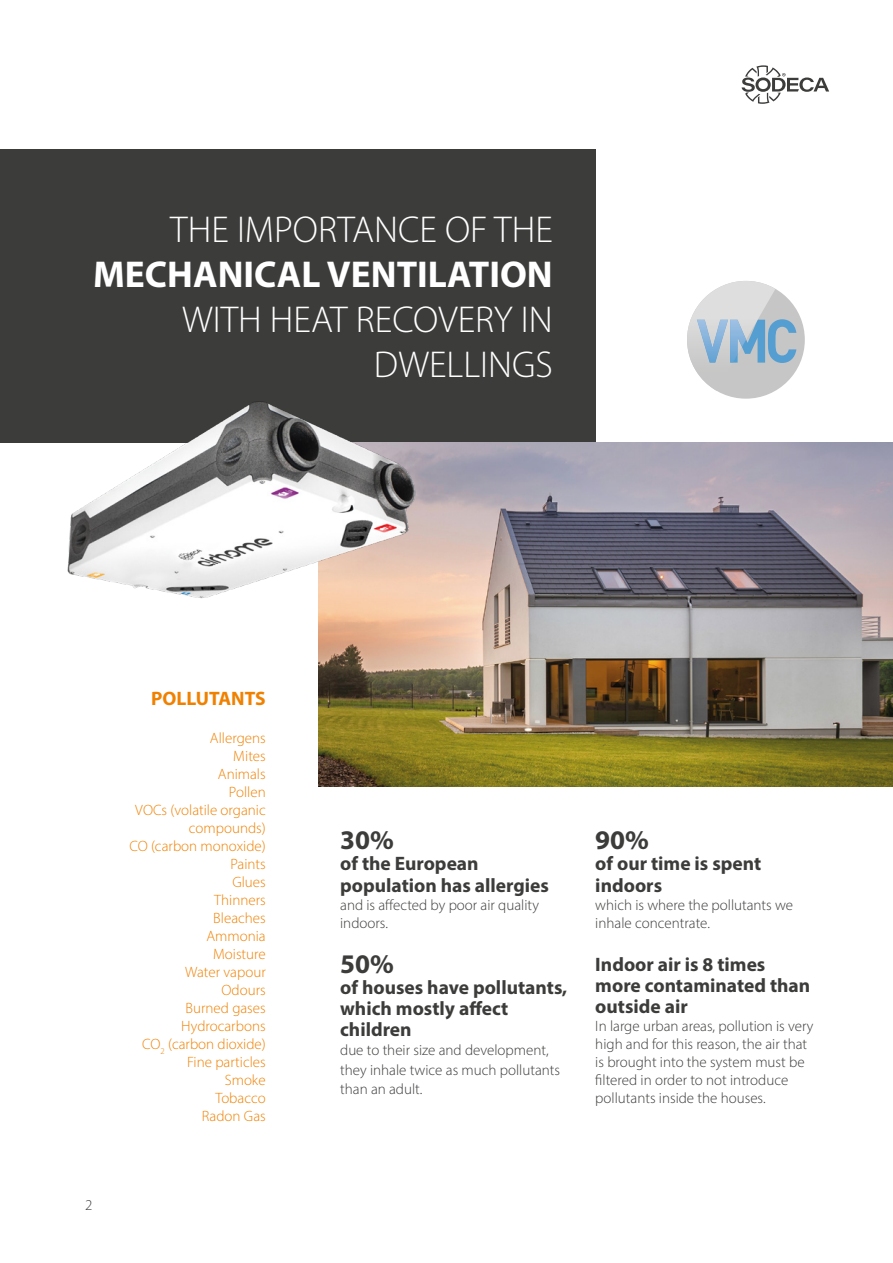
<style>
.page{position:relative;width:893px;height:1263px;background:#fff}
.page>*{position:absolute;margin:0;border:0;box-sizing:border-box;transform-origin:0 0}
.t1{font:300 37.5px/45px "Myriad Pro";color:#fff;text-align:right}
.t2{font:700 37.5px "Myriad Pro";color:#fff}
.t3{font:700 27px "Myriad Pro";color:#3c3c3b}
.t4{font:700 19.5px/21px "Myriad Pro";color:#3c3c3b}
.t5{font:700 19.5px "Myriad Pro";color:#f08100}
.t6{font:300 15px/18px "Myriad Pro";color:#3c3c3b}
.t7{font:300 15px/18px "Myriad Pro";color:#f08100;text-align:right}
</style>
<div class="page">
<div style="left:0;top:149px;width:595px;height:293px;background:#3c3c3b"></div>
<div style="left:687px;top:281px;width:118px;height:118px;background:#c6c6c6;border-radius:50%"></div>
<svg style="left:775px;top:319px;width:21px;height:44px"></svg>
<img style="left:687px;top:281px;width:88px;height:110px">
<img style="left:697px;top:320px;width:31px;height:43px">
<img style="left:730px;top:320px;width:28px;height:43px">
<img style="left:319px;top:442px;width:574px;height:345px">
<img style="left:48px;top:401px;width:387px;height:254px">
<svg style="left:742px;top:65px;width:87px;height:39px"></svg>
<h1 class="t1" style="left:170px;top:207px;width:384px">THE IMPORTANCE OF THE</h1>
<h1 class="t2" style="left:93px;top:250px;width:461px">MECHANICAL VENTILATION</h1>
<h1 class="t1" style="left:182px;top:297px;width:372px">WITH HEAT RECOVERY IN<br>DWELLINGS</h1>
<p class="t6" style="left:85px;top:1196px;width:9px">2</p>
<h3 class="t5" style="left:151px;top:686px;width:116px">POLLUTANTS</h3>
<p class="t7" style="left:129px;top:729px;width:138px">Allergens<br>Mites<br>Animals<br>Pollen<br>VOCs (volatile organic compounds)<br>CO (carbon monoxide)<br>Paints<br>Glues<br>Thinners<br>Bleaches<br>Ammonia<br>Moisture<br>Water vapour<br>Odours<br>Burned gases<br>Hydrocarbons<br>CO<sub>2</sub> (carbon dioxide)<br>Fine particles<br>Smoke<br>Tobacco<br>Radon Gas</p>
<h2 class="t3" style="left:340px;top:823px;width:55px">30%</h2>
<h3 class="t4" style="left:340px;top:853px;width:210px">of the European population has allergies</h3>
<p class="t6" style="left:340px;top:895px;width:200px">and is affected by poor air quality indoors.</p>
<h2 class="t3" style="left:340px;top:946px;width:55px">50%</h2>
<h3 class="t4" style="left:340px;top:976px;width:229px">of houses have pollutants, which mostly affect children</h3>
<p class="t6" style="left:340px;top:1040px;width:221px;line-height:19.5px">due to their size and development, they inhale twice as much pollutants than an adult.</p>
<h2 class="t3" style="left:595px;top:823px;width:55px">90%</h2>
<h3 class="t4" style="left:595px;top:853px;width:168px">of our time is spent indoors</h3>
<p class="t6" style="left:595px;top:895px;width:199px">which is where the pollutants we inhale concentrate.</p>
<h3 class="t4" style="left:595px;top:953px;width:217px">Indoor air is 8 times more contaminated than outside air</h3>
<p class="t6" style="left:595px;top:1017px;width:220px">In large urban areas, pollution is very high and for this reason, the air that is brought into the system must be filtered in order to not introduce pollutants inside the houses.</p>
</div>
